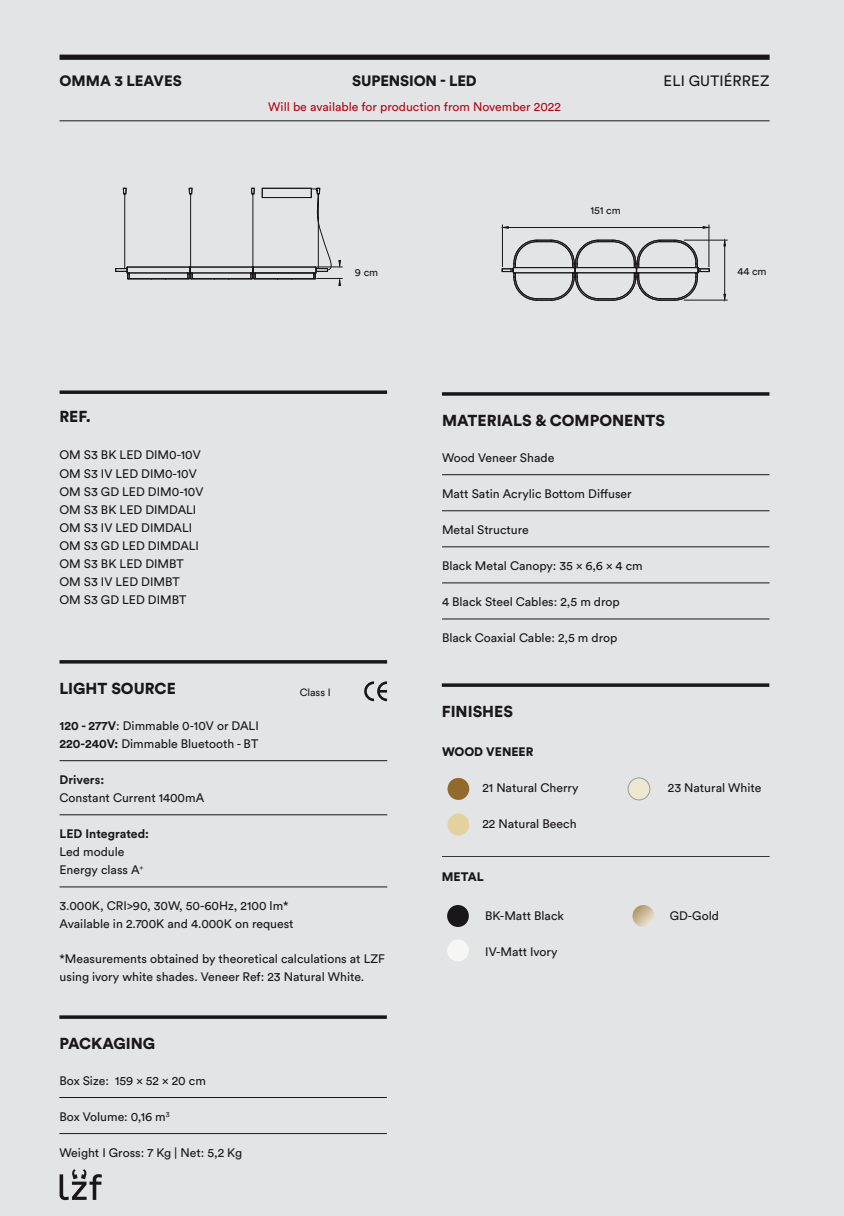
<style>
.page{position:relative;width:844px;height:1216px;background:#fff}
.page>*{position:absolute;margin:0;border:0;box-sizing:border-box;transform-origin:0 0}
.t1{font:900 15.75px "Circular Std";color:#1a171c}
.t2{font:900 14.88px "Circular Std";letter-spacing:-.01em;color:#1a171c}
.t3{font:14.88px "Circular Std";letter-spacing:.01em;color:#1a171c}
.t4{font:12.25px/18px "Circular Std";color:#1a171c}
.t5{font:12.25px "Circular Std";color:#af0917}
.t6{font:700 12.25px "Circular Std";color:#1a171c}
.t7{font:900 12.25px "Circular Std";color:#1a171c}
.t8{font:10.5px "Circular Std";color:#1a171c}
.s1{font-weight:700}
</style>
<div class="page">
<hr style="left:843px;top:0;width:1px;height:1215px;background:#e3e4e5">
<div style="left:0;top:0;width:843px;height:1215px;background:#e3e4e5"></div>
<hr style="left:59px;top:120px;width:710px;height:1px;background:#1a171c">
<div style="left:59px;top:55px;width:710px;height:5px;background:#1a171c"></div>
<svg style="left:501px;top:240px;width:208px;height:61px"></svg>
<hr style="left:507px;top:227px;width:196px;height:1px;background:#1a171c">
<hr style="left:502px;top:225px;width:1px;height:42px;background:#1a171c">
<hr style="left:708px;top:225px;width:1px;height:42px;background:#1a171c">
<svg style="left:702px;top:226px;width:7px;height:3px"></svg>
<svg style="left:501px;top:226px;width:7px;height:3px"></svg>
<hr style="left:724px;top:245px;width:1px;height:50px;background:#1a171c">
<hr style="left:684px;top:240px;width:43px;height:1px;background:#1a171c">
<hr style="left:684px;top:300px;width:43px;height:1px;background:#1a171c">
<svg style="left:723px;top:294px;width:2px;height:7px"></svg>
<svg style="left:115px;top:187px;width:227px;height:99px"></svg>
<svg style="left:441px;top:683px;width:328px;height:4px"></svg>
<hr style="left:442px;top:392px;width:327px;height:3px;background:#1a171c">
<hr style="left:442px;top:474px;width:327px;height:1px;background:#1a171c">
<hr style="left:442px;top:510px;width:327px;height:1px;background:#1a171c">
<hr style="left:442px;top:546px;width:327px;height:1px;background:#1a171c">
<hr style="left:442px;top:582px;width:327px;height:1px;background:#1a171c">
<hr style="left:442px;top:618px;width:327px;height:1px;background:#1a171c">
<hr style="left:59px;top:1097px;width:328px;height:1px;background:#1a171c">
<hr style="left:59px;top:1133px;width:328px;height:1px;background:#1a171c">
<hr style="left:59px;top:1015px;width:328px;height:3px;background:#1a171c">
<hr style="left:59px;top:660px;width:328px;height:3px;background:#1a171c">
<hr style="left:60px;top:760px;width:327px;height:1px;background:#1a171c">
<hr style="left:60px;top:814px;width:327px;height:1px;background:#1a171c">
<hr style="left:60px;top:886px;width:327px;height:1px;background:#1a171c">
<svg style="left:364px;top:681px;width:23px;height:20px"></svg>
<hr style="left:442px;top:856px;width:327px;height:1px;background:#1a171c">
<svg style="left:60px;top:390px;width:327px;height:4px"></svg>
<div style="left:447px;top:905px;width:21px;height:22px;background:#1a171c;border-radius:50%"></div>
<svg style="left:632px;top:905px;width:22px;height:22px"></svg>
<div style="left:447px;top:939px;width:21px;height:22px;background:#f6f6f3;border-radius:50%"></div>
<div style="left:447px;top:777px;width:22px;height:23px;background:#936a2d;border-radius:50%"></div>
<div style="left:447px;top:813px;width:22px;height:22px;background:#e4d1a0;border-radius:50%"></div>
<div style="left:628px;top:777px;width:21px;height:23px;background:#eee8d2;border-radius:50%"></div>
<div style="left:627px;top:777px;width:23px;height:23px;border:1px solid #9a9b9d;border-radius:50%"></div>
<svg style="left:60px;top:1169px;width:42px;height:30px"></svg>
<p class="t2" style="left:59px;top:71px;width:124px">OMMA 3 LEAVES</p>
<p class="t2" style="left:352px;top:71px;width:126px">SUPENSION - LED</p>
<p class="t3" style="left:663px;top:72px;width:107px">ELI GUTIÉRREZ</p>
<p class="t5" style="left:268px;top:100px;width:294px">Will be available for production from November 2022</p>
<p class="t8" style="left:590px;top:204px;width:32px">151 cm</p>
<p class="t8" style="left:355px;top:266px;width:25px">9 cm</p>
<p class="t8" style="left:737px;top:264px;width:31px">44 cm</p>
<p class="t1" style="left:59px;top:406px;width:33px">REF.</p>
<p class="t1" style="left:442px;top:410px;width:224px">MATERIALS &amp; COMPONENTS</p>
<p class="t4" style="left:442px;top:448px;width:114px">Wood Veneer Shade</p>
<p class="t4" style="left:442px;top:484px;width:191px">Matt Satin Acrylic Bottom Diffuser</p>
<p class="t4" style="left:442px;top:520px;width:88px">Metal Structure</p>
<p class="t4" style="left:442px;top:556px;width:202px">Black Metal Canopy: 35 x 6,6 x 4 cm</p>
<p class="t4" style="left:442px;top:592px;width:179px">4 Black Steel Cables: 2,5 m drop</p>
<p class="t4" style="left:442px;top:628px;width:177px">Black Coaxial Cable: 2,5 m drop</p>
<p class="t4" style="left:59px;top:446px;width:146px">OM S3 BK LED DIM0-10V<br>OM S3 IV LED DIM0-10V<br>OM S3 GD LED DIM0-10V<br>OM S3 BK LED DIMDALI<br>OM S3 IV LED DIMDALI<br>OM S3 GD LED DIMDALI<br>OM S3 BK LED DIMBT<br>OM S3 IV LED DIMBT<br>OM S3 GD LED DIMBT</p>
<p class="t1" style="left:59px;top:677px;width:118px">LIGHT SOURCE</p>
<p class="t4" style="left:60px;top:716px;width:201px"><span class="s1">120 - 277V</span>: Dimmable 0-10V or DALI<br><span class="s1">220-240V:</span> Dimmable Bluetooth - BT</p>
<p class="t6" style="left:60px;top:771px;width:46px">Drivers:</p>
<p class="t4" style="left:60px;top:788px;width:146px">Constant Current 1400mA</p>
<p class="t6" style="left:60px;top:825px;width:91px">LED Integrated:</p>
<p class="t4" style="left:60px;top:842px;width:85px">Led module<br>Energy class A<sup>+</sup></p>
<p class="t4" style="left:60px;top:896px;width:235px">3.000K, CRI&gt;90, 30W, 50-60Hz, 2100 lm*<br>Available in 2.700K and 4.000K on request</p>
<p class="t4" style="left:60px;top:949px;width:327px">*Measurements obtained by theoretical calculations at LZF using ivory white shades. Veneer Ref: 23 Natural White.</p>
<p class="t8" style="left:299px;top:685px;width:32px">Class I</p>
<p class="t1" style="left:59px;top:1032px;width:97px">PACKAGING</p>
<p class="t4" style="left:59px;top:1071px;width:148px">Box Size: 159 x 52 x 20 cm</p>
<p class="t4" style="left:59px;top:1107px;width:112px">Box Volume: 0,16 m<sup>3</sup></p>
<p class="t4" style="left:59px;top:1143px;width:184px">Weight I Gross: 7 Kg | Net: 5,2 Kg</p>
<p class="t1" style="left:441px;top:701px;width:73px">FINISHES</p>
<p class="t7" style="left:442px;top:743px;width:93px">WOOD VENEER</p>
<p class="t4" style="left:482px;top:778px;width:98px">21 Natural Cherry</p>
<p class="t4" style="left:482px;top:814px;width:96px">22 Natural Beech</p>
<p class="t7" style="left:441px;top:869px;width:43px">METAL</p>
<p class="t4" style="left:485px;top:906px;width:80px">BK-Matt Black</p>
<p class="t4" style="left:485px;top:942px;width:74px">IV-Matt Ivory</p>
<p class="t4" style="left:667px;top:778px;width:95px">23 Natural White</p>
<p class="t4" style="left:669px;top:906px;width:51px">GD-Gold</p>
</div>
